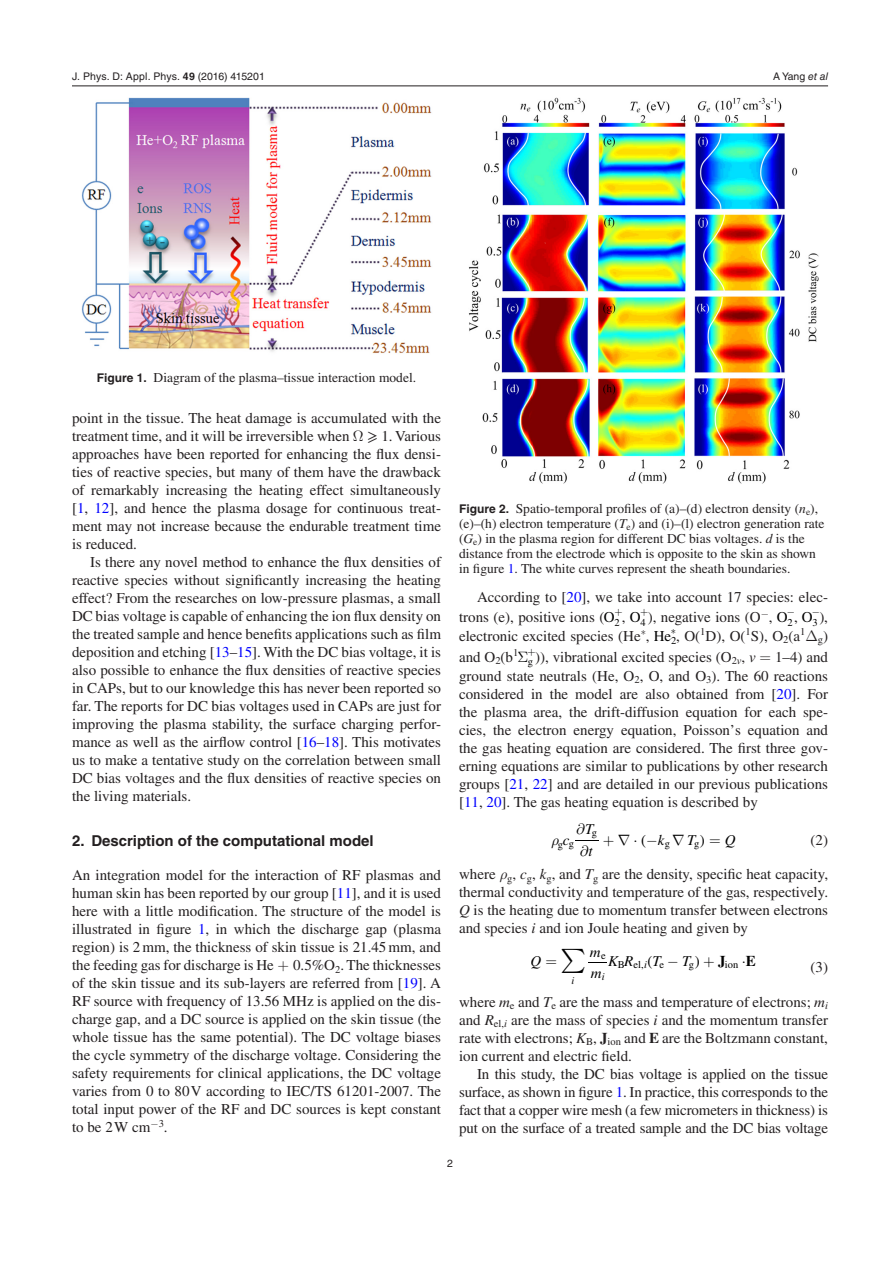
<style>
.page{position:relative;width:893px;height:1263px;background:#fff}
.page>*{position:absolute;margin:0;border:0;box-sizing:border-box;transform-origin:0 0}
.t1{font:15px/18px "Times LT Std";color:#231f20;text-align:justify}
.t2{font:700 15px "Helvetica LT Std";color:#231f20}
.t3{font:italic 15px/22.8px "Times LT Std";color:#000}
.t4{font:700 15px "Times LT Std";color:#000}
.t5{font:15px "STIX General";color:#000}
.t6{font:13.5px/15px "Times LT Std";color:#231f20}
.t7{font:10.5px "Helvetica LT Std";letter-spacing:.005em;color:#231f20}
.t8{font:10.5px "Times LT Std";color:#000}
.t9{font:italic 10.5px "Times LT Std";color:#000}
.t10{font:10.5px "Times LT Std";color:#231f20}
.s1{font-family:"Helvetica";font-weight:700}
.s2{font-family:"Helvetica"}
.s3{font-style:italic}
.s4{font-family:"Helvetica LT Std";font-weight:700;font-size:12px}
.s5{font-family:"STIX General"}
.s6{color:#00f}
.s7{color:#000}
.s8{font-family:"STIX General";font-style:normal}
.s9{font-weight:700}
</style>
<div class="page">
<hr style="left:72px;top:86px;width:756px;height:1px;background:#231f20">
<svg style="left:575px;top:840px;width:23px;height:1px"></svg>
<img style="left:81px;top:97px;width:351px;height:256px">
<img style="left:469px;top:97px;width:350px;height:387px">
<svg style="left:588px;top:962px;width:19px;height:1px"></svg>
<p class="t7" style="left:72px;top:70px;width:194px">J. Phys. D: Appl. Phys. <span class="s1">49</span> (<span class="s2">2016</span>) 415201</p>
<p class="t7" style="left:773px;top:70px;width:56px">A Yang <span class="s3">et al</span></p>
<p class="t6" style="left:97px;top:370px;width:321px"><span class="s4">Figure 1.</span> Diagram of the plasma–tissue interaction model.</p>
<p class="t1" style="left:72px;top:409px;width:371px">point in the tissue. The heat damage is accumulated with the treatment time, and it will be irreversible when <span class="s5">⩾</span> 1. Various approaches have been reported for enhancing the flux densi&shy;ties of reactive species, but many of them have the drawback of remarkably increasing the heating effect simultaneously [<span class="s6">1</span>, <span class="s6">12</span>], and hence the plasma dosage for continuous treat&shy;ment may not increase because the endurable treatment time is reduced.</p>
<p class="t1" style="left:72px;top:553px;width:371px;text-indent:18px">Is there any novel method to enhance the flux densities of reactive species without significantly increasing the heating effect? From the researches on low-pressure plasmas, a small DC bias voltage is capable of enhancing the ion flux density on the treated sample and hence benefits applications such as film deposition and etching [<span class="s6">13</span><span class="s5">–</span><span class="s6">15</span>]. With the DC bias voltage, it is also possible to enhance the flux densities of reactive species in CAPs, but to our knowledge this has never been reported so far. The reports for DC bias voltages used in CAPs are just for improving the plasma stability, the surface charging perfor&shy;mance as well as the airflow control [<span class="s6">16</span><span class="s5">–</span><span class="s6">18</span>]. This motivates us to make a tentative study on the correlation between small DC bias voltages and the flux densities of reactive species on the living materials.</p>
<p class="t2" style="left:72px;top:831px;width:303px">2. Description of the computational model</p>
<p class="t1" style="left:72px;top:866px;width:371px">An integration model for the interaction of RF plasmas and human skin has been reported by our group [<span class="s6">11</span>], and it is used here with a little modification. The structure of the model is illustrated in figure <span class="s6">1</span>, in which the discharge gap (plasma region) is 2mm, the thickness of skin tissue is 21.45mm, and the feeding gas for discharge is He</p>
<p class="t1" style="left:72px;top:956px;width:371px;text-indent:221px">0.5%O<sub>2</sub>. The thicknesses of the skin tissue and its sub-layers are referred from [<span class="s6">19</span>]. A RF source with frequency of 13.56 MHz is applied on the dis&shy;charge gap, and a DC source is applied on the skin tissue (the whole tissue has the same potential). The DC voltage biases the cycle symmetry of the discharge voltage. Considering the safety requirements for clinical applications, the DC voltage varies from 0 to 80V according to IEC/TS 61201-2007. The total input power of the RF and DC sources is kept constant to be 2W cm−<sup>3</sup>.</p>
<p class="t6" style="left:459px;top:500px;width:367px"><span class="s4">Figure 2.</span> Spatio-temporal profiles of (a)<span class="s5">–</span>(d) electron density (<span class="s3">n</span><sub>e</sub>), (e)<span class="s5">–</span>(h) electron temperature (<span class="s3">T</span><sub>e</sub>) and (i)<span class="s5">–</span>(l) electron generation rate (<span class="s3">G</span><sub>e</sub>) in the plasma region for different DC bias voltages. <span class="s3">d</span> is the distance from the electrode which is opposite to the skin as shown in figure <span class="s6">1</span>. The white curves represent the sheath boundaries.</p>
<p class="t1" style="left:459px;top:587px;width:371px;line-height:19.8px;text-align:right">According to [<span class="s6">20</span>], we take into account 17 species: elec&shy;trons (e), positive ions (<span class="s7">O</span><sub>2</sub> , <span class="s7">O</span><sub>4</sub> ), negative ions (O−, <span class="s7">O</span><sub>2</sub>, <span class="s7">O</span><sub>3</sub> ),</p>
<p class="t1" style="left:459px;top:626px;width:348px">electronic excited species (He , <span class="s7">He</span><sub>2</sub>, O(<sup>1</sup>D), O(<sup>1</sup>S), O<sub>2</sub>(a<sup>1</sup></p>
<p class="t10" style="left:818px;top:633px;width:12px">g<sup>)</sup></p>
<p class="t1" style="left:459px;top:647px;width:61px">and O<sub>2</sub>(b<sup>1</sup></p>
<p class="t1" style="left:528px;top:647px;width:229px"><sub>g</sub> )), vibrational excited species (O<sub>2</sub><sub>v</sub>, <span class="s3">v</span></p>
<p class="t1" style="left:459px;top:647px;width:371px;line-height:19.5px;text-align:right">1<span class="s5">–</span>4) and<br>ground state neutrals (He, O<sub>2</sub>, O, and O<sub>3</sub>). The 60 reactions</p>
<p class="t1" style="left:459px;top:685px;width:371px">considered in the model are also obtained from [<span class="s6">20</span>]. For the plasma area, the drift-diffusion equation for each spe&shy;cies, the electron energy equation, Poisson<span class="s5">’</span>s equation and the gas heating equation are considered. The first three gov&shy;erning equations are similar to publications by other research groups [<span class="s6">21</span>, <span class="s6">22</span>] and are detailed in our previous publications [<span class="s6">11</span>, <span class="s6">20</span>]. The gas heating equation is described by</p>
<p class="t3" style="left:563px;top:828px;width:8px">c</p>
<p class="t3" style="left:576px;top:817px;width:19px">∂T ∂t</p>
<p class="t8" style="left:592px;top:826px;width:7px">g</p>
<p class="t5" style="left:641px;top:829px;width:6px">(</p>
<p class="t8" style="left:665px;top:837px;width:7px">g</p>
<p class="t8" style="left:694px;top:837px;width:7px">g</p>
<p class="t1" style="left:811px;top:831px;width:19px">(2)</p>
<p class="t1" style="left:459px;top:865px;width:371px">where <sub>g</sub>, <span class="s3">c</span><sub>g</sub>, <span class="s3">k</span><sub>g</sub>, and <span class="s3">T</span><sub>g</sub> are the density, specific heat capacity, thermal conductivity and temperature of the gas, respectively.<br><span class="s3">Q</span> is the heating due to momentum transfer between electrons and species <span class="s3">i</span> and ion Joule heating and given by</p>
<p class="t3" style="left:531px;top:950px;width:12px">Q</p>
<p class="t3" style="left:590px;top:941px;width:13px;line-height:21px">m m</p>
<p class="t3" style="left:608px;top:950px;width:26px">K R</p>
<p class="t3" style="left:652px;top:950px;width:49px">T −T<span class="s8">)</span></p>
<p class="t4" style="left:718px;top:952px;width:9px">J</p>
<p class="t4" style="left:742px;top:952px;width:16px">⋅E</p>
<p class="t9" style="left:572px;top:974px;width:4px">i</p>
<p class="t3" style="left:618px;top:828px;width:89px">∇⋅ − ∇T <span class="s8">)</span></p>
<p class="t3" style="left:725px;top:828px;width:12px">Q</p>
<p class="t3" style="left:658px;top:828px;width:8px">k</p>
<p class="t8" style="left:558px;top:838px;width:18px">g g</p>
<p class="t8" style="left:601px;top:950px;width:6px">e</p>
<p class="t8" style="left:618px;top:959px;width:36px">B el, <sup>(</sup></p>
<p class="t8" style="left:659px;top:959px;width:6px">e</p>
<p class="t8" style="left:689px;top:959px;width:7px">g</p>
<p class="t8" style="left:725px;top:959px;width:15px">ion</p>
<p class="t1" style="left:811px;top:958px;width:19px">(3)</p>
<p class="t1" style="left:459px;top:992px;width:371px">where <span class="s3">m</span><sub>e</sub> and <span class="s3">T</span><sub>e</sub> are the mass and temperature of electrons; <span class="s3">m</span><sub>i </sub>and <span class="s3">R</span><sub>el,</sub><sub>i</sub> are the mass of species <span class="s3">i</span> and the momentum transfer rate with electrons; <span class="s3">K</span><sub>B</sub>, <span class="s9">J</span><sub>ion</sub> and <span class="s9">E</span> are the Boltzmann constant, ion current and electric field.</p>
<p class="t1" style="left:459px;top:1064px;width:371px;text-indent:18px">In this study, the DC bias voltage is applied on the tissue surface, as shown in figure <span class="s6">1</span>. In practice, this corresponds to the fact that a copper wire mesh (a few micrometers in thickness) is put on the surface of a treated sample and the DC bias voltage</p>
<p class="t9" style="left:644px;top:959px;width:4px">i</p>
<p class="t9" style="left:602px;top:971px;width:4px">i</p>
<p class="t7" style="left:447px;top:1157px;width:7px">2</p>
</div>
